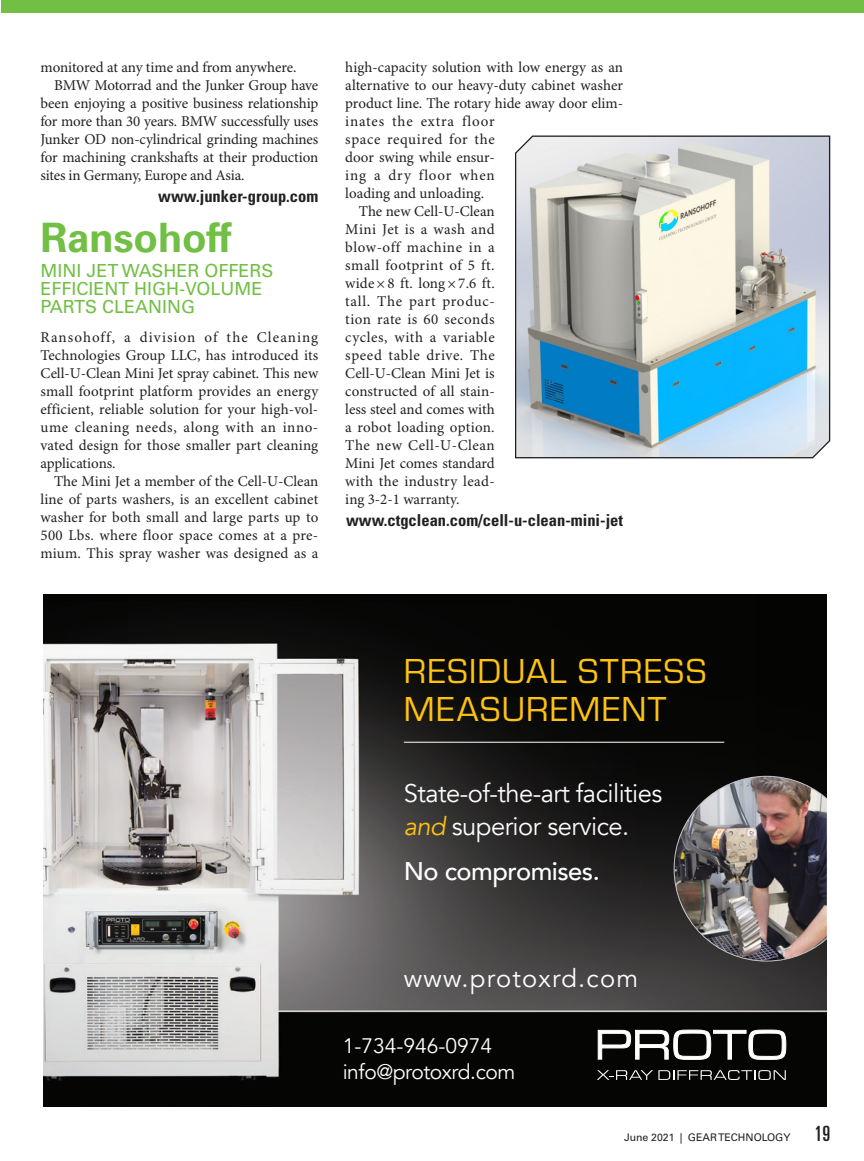
<style>
.page{position:relative;width:864px;height:1161px;background:#fff}
.page>*{position:absolute;margin:0;border:0;box-sizing:border-box;transform-origin:0 0}
.P_I_News_Header{font:700 40.5px "Univers LT Std";letter-spacing:-.01em;color:#71bf44}
.t1{font:36px/37.5px "Eurostile";letter-spacing:.03em;color:#fec210}
.t2{font:25.5px/33px "Avenir";letter-spacing:-.02em;color:#fff}
.t3{font:25.5px "Avenir";letter-spacing:.05em;color:#fff}
.t4{font:500 25.5px "Avenir";letter-spacing:-.02em;color:#fff}
.t5{font:21px/25.5px "Avenir";letter-spacing:-.02em;color:#fff}
.P_I_News_Sub-header{font:18px/18px "Univers LT Std";color:#71bf44}
.FMI_Weblink{font:700 condensed 16.5px "Univers LT Std";color:#231f20}
.Body_Text{font:15px/18px "Minion Pro";color:#231f20;text-align:justify}
.Body_Text_After_Head{font:15px/18px "Minion Pro";letter-spacing:.01em;color:#231f20;text-align:justify}
.t6{font:10.5px "Univers LT Std";color:#231f20}
.s1{font-style:italic;color:#fec210}
.s2{font-stretch:ultra-condensed;font-size:21px}
</style>
<div class="page">
<img style="left:44px;top:594px;width:783px;height:513px">
<svg style="left:597px;top:1030px;width:189px;height:30px"></svg>
<svg style="left:597px;top:1070px;width:189px;height:10px;background:#424241"></svg>
<img style="left:674px;top:776px;width:153px;height:185px">
<hr style="left:404px;top:742px;width:320px;height:1px;background:#fff">
<svg style="left:515px;top:135px;width:316px;height:324px;background:#a7c1cb"></svg>
<div style="left:1px;top:0;width:863px;height:14px;background:#71bf44"></div>
<p class="Body_Text" style="left:40px;top:59px;width:257px">monitored at any time and from anywhere.</p>
<p class="Body_Text" style="left:40px;top:77px;width:279px;text-indent:14px">BMW Motorrad and the Junker Group have been enjoying a positive business relationship for more than 30 years. BMW successfully uses Junker OD non-cylindrical grinding machines for machining crankshafts at their production sites in Germany, Europe and Asia.</p>
<p class="FMI_Weblink" style="left:158px;top:186px;width:162px">www.junker-group.com</p>
<p class="P_I_News_Header" style="left:40px;top:214px;width:193px">Ransohoff</p>
<p class="P_I_News_Sub-header" style="left:40px;top:261px;width:235px">MINI JET WASHER OFFERS<br>EFFICIENT HIGH-VOLUME<br>PARTS CLEANING</p>
<p class="Body_Text_After_Head" style="left:40px;top:329px;width:279px">Ransohoff, a division of the Cleaning Technologies Group LLC, has introduced its Cell-U-Clean Mini Jet spray cabinet. This new small footprint platform provides an energy efficient, reliable solution for your high-vol&shy;ume cleaning needs, along with an inno&shy;vated design for those smaller part cleaning applications.</p>
<p class="Body_Text" style="left:40px;top:473px;width:279px;text-indent:14px">The Mini Jet a member of the Cell-U-Clean line of parts washers, is an excellent cabinet washer for both small and large parts up to 500 Lbs. where floor space comes at a pre&shy;mium. This spray washer was designed as a</p>
<p class="Body_Text" style="left:345px;top:59px;width:279px;text-align:left">high-capacity solution with low energy as an alternative to our heavy-duty cabinet washer product line. The rotary hide away door elim&shy;inates the extra floor<br>space required for the<br>door swing while ensur-<br>ing a dry floor when<br>loading and unloading.</p>
<p class="Body_Text" style="left:345px;top:203px;width:151px;text-indent:14px">The new Cell-U-Clean Mini Jet is a wash and blow-off machine in a small footprint of 5 ft. wide × 8 ft. long × 7.6 ft. tall. The part produc&shy;tion rate is 60 seconds cycles, with a variable speed table drive. The Cell-U-Clean Mini Jet is constructed of all stain&shy;less steel and comes with a robot loading option.<br>The new Cell-U-Clean Mini Jet comes standard with the industry lead&shy;ing 3-2-1 warranty.</p>
<p class="FMI_Weblink" style="left:346px;top:510px;width:279px">www.ctgclean.com/cell-u-clean-mini-jet</p>
<p class="t1" style="left:404px;top:651px;width:304px">RESIDUAL STRESS<br>MEASUREMENT</p>
<p class="t2" style="left:404px;top:777px;width:260px">State-of-the-art facilities <span class="s1">and</span> superior service.</p>
<p class="t4" style="left:404px;top:849px;width:198px">No compromises.</p>
<p class="t3" style="left:404px;top:963px;width:236px">www.protoxrd.com</p>
<p class="t5" style="left:343px;top:1034px;width:174px">1-734-946-0974 info@protoxrd.com</p>
<p class="t6" style="left:624px;top:1131px;width:208px">June 2021 | GEAR TECHNOLOGY <span class="s2">19</span></p>
</div>
